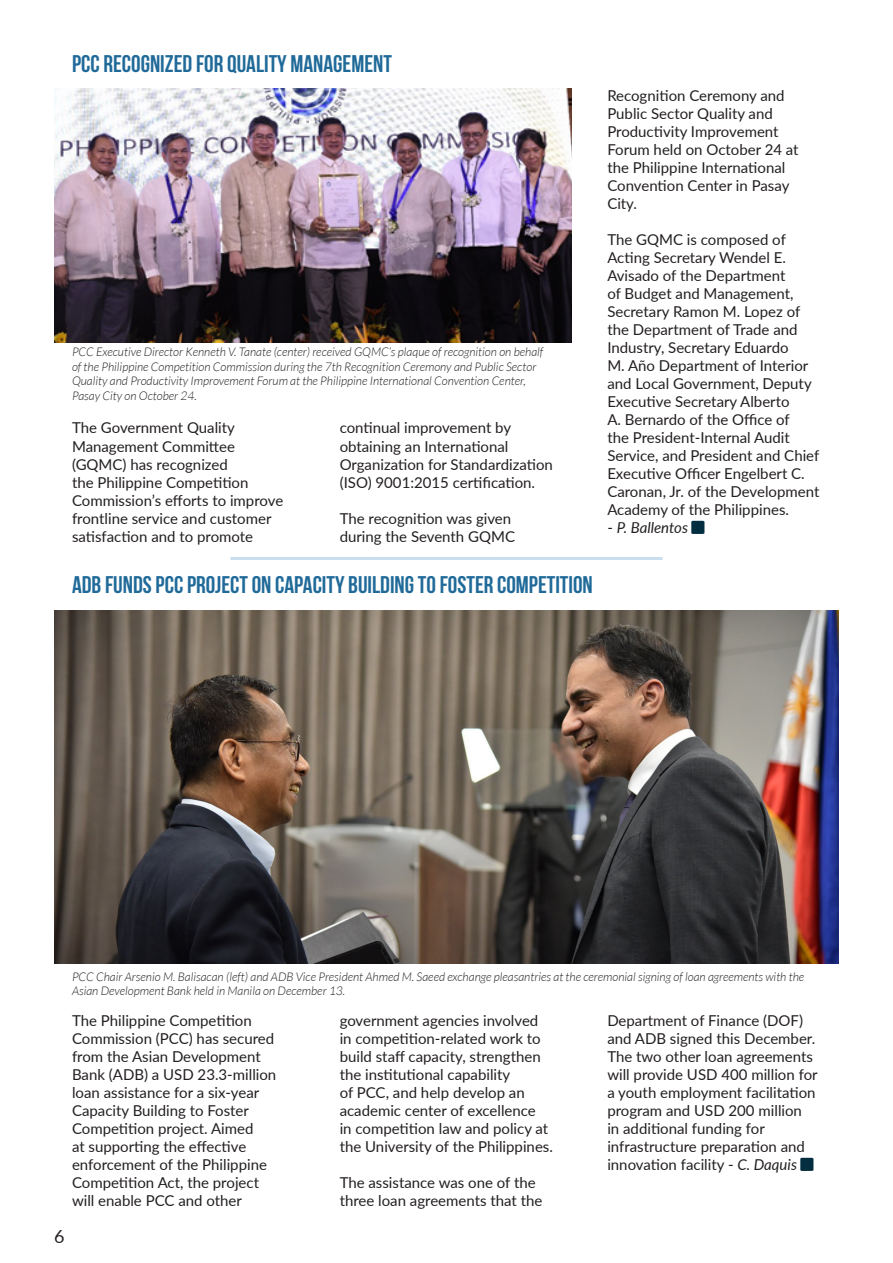
<style>
.page{position:relative;width:893px;height:1263px;background:#fff}
.page>*{position:absolute;margin:0;border:0;box-sizing:border-box;transform-origin:0 0}
.t1{font:700 24px "Bebas Neue";color:#206a99}
.t2{font:18px "Lato";color:#231f20}
.t3{font:15px/18px "Lato";color:#231f20}
.t4{font:italic 15px "Lato";color:#231f20}
.t5{font:italic 300 12px/14.4px "Lato";color:#231f20}
.s1{font-style:normal}
.s2{font-style:italic}
</style>
<div class="page">
<hr style="left:230px;top:557px;width:432px;height:3px;background:#267fb9">
<img style="left:54px;top:88px;width:517px;height:254px">
<img style="left:54px;top:610px;width:785px;height:353px">
<p class="t1" style="left:72px;top:51px;width:322px">PCC RECOGNIZED FOR QUALITY MANAGEMENT</p>
<p class="t5" style="left:72px;top:345px;width:473px">PCC Executive Director Kenneth V. Tanate (center) received GQMC’s plaque of recognition on behalf of the Philippine Competition Commission during the 7th Recognition Ceremony and Public Sector Quality and Productivity Improvement Forum at the Philippine International Convention Center, Pasay City on October 24.</p>
<p class="t3" style="left:72px;top:418px;width:213px">The Government Quality<br>Management Committee (GQMC) has recognized<br>the Philippine Competition<br>Commission’s efforts to improve frontline service and customer satisfaction and to promote</p>
<p class="t3" style="left:340px;top:418px;width:215px">continual improvement by obtaining an International<br>Organization for Standardization (ISO) 9001:2015 certification.</p>
<p class="t3" style="left:340px;top:508px;width:177px">The recognition was given during the Seventh GQMC</p>
<p class="t1" style="left:72px;top:572px;width:522px">ADB FUNDS PCC PROJECT ON CAPACITY BUILDING TO FOSTER COMPETITION</p>
<p class="t3" style="left:607px;top:85px;width:193px">Recognition Ceremony and<br>Public Sector Quality and<br>Productivity Improvement<br>Forum held on October 24 at the Philippine International<br>Convention Center in Pasay<br>City.</p>
<p class="t3" style="left:607px;top:229px;width:214px">The GQMC is composed of<br>Acting Secretary Wendel E.<br>Avisado of the Department<br>of Budget and Management,<br>Secretary Ramon M. Lopez of the Department of Trade and<br>Industry, Secretary Eduardo<br>M. Año Department of Interior and Local Government, Deputy<br>Executive Secretary Alberto<br>A. Bernardo of the Office of<br>the President-Internal Audit<br>Service, and President and Chief<br>Executive Officer Engelbert C.<br>Caronan, Jr. of the Development<br>Academy of the Philippines.</p>
<p class="t4" style="left:607px;top:516px;width:82px"><span class="s1">-</span> P. Ballentos</p>
<p class="t5" style="left:72px;top:969px;width:734px">PCC Chair Arsenio M. Balisacan (left) and ADB Vice President Ahmed M. Saeed exchange pleasantries at the ceremonial signing of loan agreements with the<br>Asian Development Bank held in Manila on December 13.</p>
<p class="t3" style="left:72px;top:1011px;width:206px">The Philippine Competition<br>Commission (PCC) has secured from the Asian Development<br>Bank (ADB) a USD 23.3-million loan assistance for a six-year<br>Capacity Building to Foster<br>Competition project. Aimed<br>at supporting the effective enforcement of the Philippine<br>Competition Act, the project will enable PCC and other</p>
<p class="t3" style="left:340px;top:1011px;width:215px">government agencies involved in competition-related work to build staff capacity, strengthen the institutional capability<br>of PCC, and help develop an academic center of excellence<br>in competition law and policy at the University of the Philippines.</p>
<p class="t3" style="left:340px;top:1173px;width:204px">The assistance was one of the three loan agreements that the</p>
<p class="t3" style="left:607px;top:1011px;width:212px">Department of Finance (DOF) and ADB signed this December.<br>The two other loan agreements will provide USD 400 million for a youth employment facilitation program and USD 200 million in additional funding for infrastructure preparation and innovation facility - <span class="s2">C. Daquis</span></p>
<p class="t2" style="left:54px;top:1224px;width:12px">6</p>
</div>
